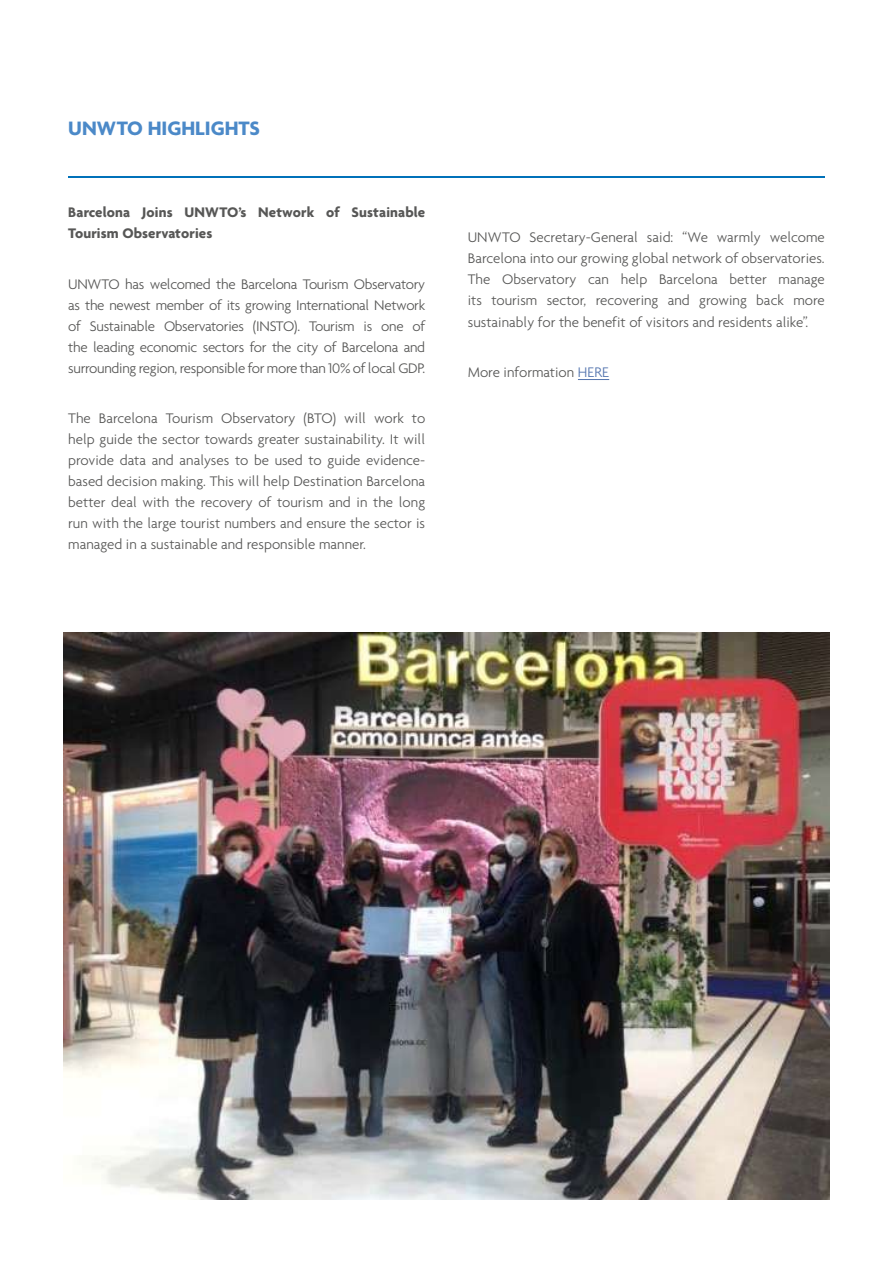
<style>
.page{position:relative;width:893px;height:1263px;background:#fff}
.page>*{position:absolute;margin:0;border:0;box-sizing:border-box;transform-origin:0 0}
.t1{font:700 21px "Agenda";color:#4b89c8}
.t2{font:300 15px/21px "Agenda";color:#575756;text-align:justify}
.t3{font:700 15px/21px "Agenda";letter-spacing:.01em;color:#575756}
.s1{color:#5576af}
</style>
<div class="page">
<hr style="left:68px;top:176px;width:757px;height:2px;background:#0071b9">
<hr style="left:578px;top:379px;width:31px;height:1px;background:#5576af">
<img style="left:64px;top:632px;width:765px;height:567px">
<h1 class="t1" style="left:68px;top:117px;width:193px">UNWTO HIGHLIGHTS</h1>
<p class="t3" style="left:68px;top:203px;width:359px">Barcelona Joins UNWTO’s Network of Sustainable<br>Tourism Observatories</p>
<p class="t2" style="left:68px;top:273px;width:359px">UNWTO has welcomed the Barcelona Tourism Observatory as the newest member of its growing International Network of Sustainable Observatories (INSTO). Tourism is one of the leading economic sectors for the city of Barcelona and surrounding region, responsible for more than 10% of local GDP.</p>
<p class="t2" style="left:68px;top:408px;width:359px">The Barcelona Tourism Observatory (BTO) will work to help guide the sector towards greater sustainability. It will provide data and analyses to be used to guide evidence&shy;based decision making. This will help Destination Barcelona better deal with the recovery of tourism and in the long run with the large tourist numbers and ensure the sector is managed in a sustainable and responsible manner.</p>
<p class="t2" style="left:468px;top:227px;width:359px">UNWTO Secretary-General said: “We warmly welcome Barcelona into our growing global network of observatories.<br>The Observatory can help Barcelona better manage its tourism sector, recovering and growing back more sustainably for the benefit of visitors and residents alike”.</p>
<p class="t2" style="left:468px;top:361px;width:143px">More information <span class="s1">HERE</span></p>
</div>
